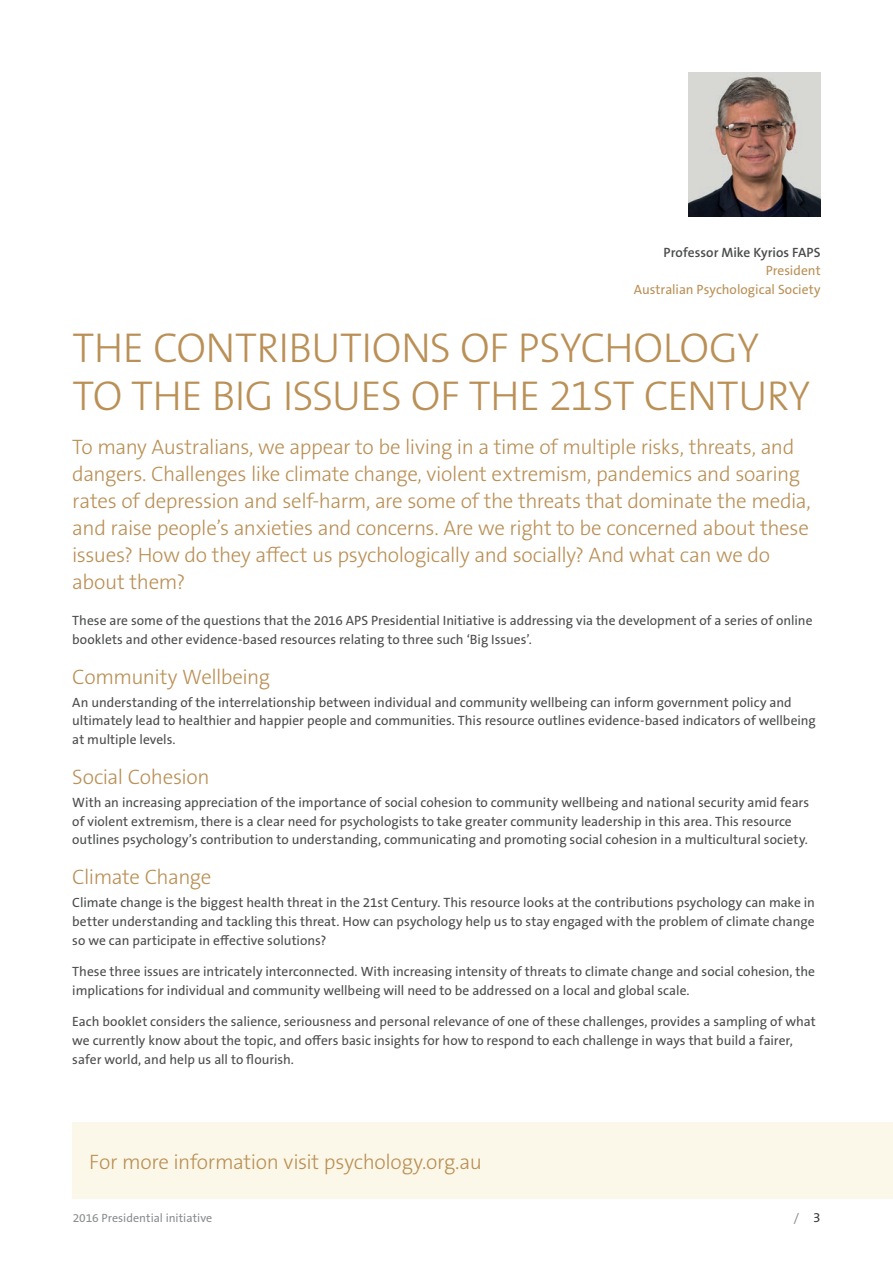
<style>
.page{position:relative;width:893px;height:1263px;background:#fff}
.page>*{position:absolute;margin:0;border:0;box-sizing:border-box;transform-origin:0 0}
.t1{font:300 42px/48px "The Sans B W3";letter-spacing:-.015em;color:#ba9056}
.Preceed{font:300 21px/27px "The Sans B W3";letter-spacing:-.02em;color:#ba9056}
.Subhead{font:300 21px "The Sans B W3";letter-spacing:-.02em;color:#ba9056}
.Body{font:13.5px/18.8px "The Sans B W5 Plain";color:#4b4c4d}
.Body-2{font:13.5px/18.8px "The Sans B W5 Plain";color:#ba9056;text-align:right}
.Body-3{font:12px "The Sans B W5 Plain";color:#8b8d90}
.s1{font-family:"The Sans B W6";font-weight:600;color:#4b4c4d}
.s2{font-size:13.5px;color:#3e3e3f}
</style>
<div class="page">
<img style="left:689px;top:72px;width:132px;height:145px">
<div style="left:72px;top:1123px;width:821px;height:76px;background:#fcf8e9"></div>
<p class="Body-2" style="left:634px;top:243px;width:188px"><span class="s1">Professor Mike Kyrios FAPS<br></span>President<br>Australian Psychological Society</p>
<p class="t1" style="left:73px;top:324px;width:739px">THE CONTRIBUTIONS OF PSYCHOLOGY<br>TO THE BIG ISSUES OF THE 21ST CENTURY</p>
<p class="Preceed" style="left:72px;top:434px;width:740px">To many Australians, we appear to be living in a time of multiple risks, threats, and dangers. Challenges like climate change, violent extremism, pandemics and soaring rates of depression and self-harm, are some of the threats that dominate the media, and raise people’s anxieties and concerns. Are we right to be concerned about these issues? How do they affect us psychologically and socially? And what can we do about them?</p>
<p class="Body" style="left:72px;top:611px;width:742px">These are some of the questions that the 2016 APS Presidential Initiative is addressing via the development of a series of online booklets and other evidence-based resources relating to three such ‘Big Issues’.</p>
<p class="Subhead" style="left:72px;top:663px;width:199px">Community Wellbeing</p>
<p class="Body" style="left:72px;top:693px;width:745px">An understanding of the interrelationship between individual and community wellbeing can inform government policy and ultimately lead to healthier and happier people and communities. This resource outlines evidence-based indicators of wellbeing at multiple levels.</p>
<p class="Subhead" style="left:72px;top:763px;width:139px">Social Cohesion</p>
<p class="Body" style="left:72px;top:793px;width:738px">With an increasing appreciation of the importance of social cohesion to community wellbeing and national security amid fears of violent extremism, there is a clear need for psychologists to take greater community leadership in this area. This resource outlines psychology’s contribution to understanding, communicating and promoting social cohesion in a multicultural society.</p>
<p class="Subhead" style="left:72px;top:863px;width:141px">Climate Change</p>
<p class="Body" style="left:72px;top:893px;width:744px;text-align:justify">Climate change is the biggest health threat in the 21st Century. This resource looks at the contributions psychology can make in better understanding and tackling this threat. How can psychology help us to stay engaged with the problem of climate change so we can participate in effective solutions?</p>
<p class="Body" style="left:72px;top:962px;width:744px">These three issues are intricately interconnected. With increasing intensity of threats to climate change and social cohesion, the implications for individual and community wellbeing will need to be addressed on a local and global scale.</p>
<p class="Body" style="left:72px;top:1012px;width:745px">Each booklet considers the salience, seriousness and personal relevance of one of these challenges, provides a sampling of what we currently know about the topic, and offers basic insights for how to respond to each challenge in ways that build a fairer, safer world, and help us all to flourish.</p>
<p class="Subhead" style="left:89px;top:1148px;width:394px">For more information visit psychology.org.au</p>
<p class="Body-3" style="left:73px;top:1210px;width:141px">2016 Presidential initiative</p>
<p class="Body-3" style="left:794px;top:1210px;width:28px">/ <span class="s2">3</span></p>
</div>
